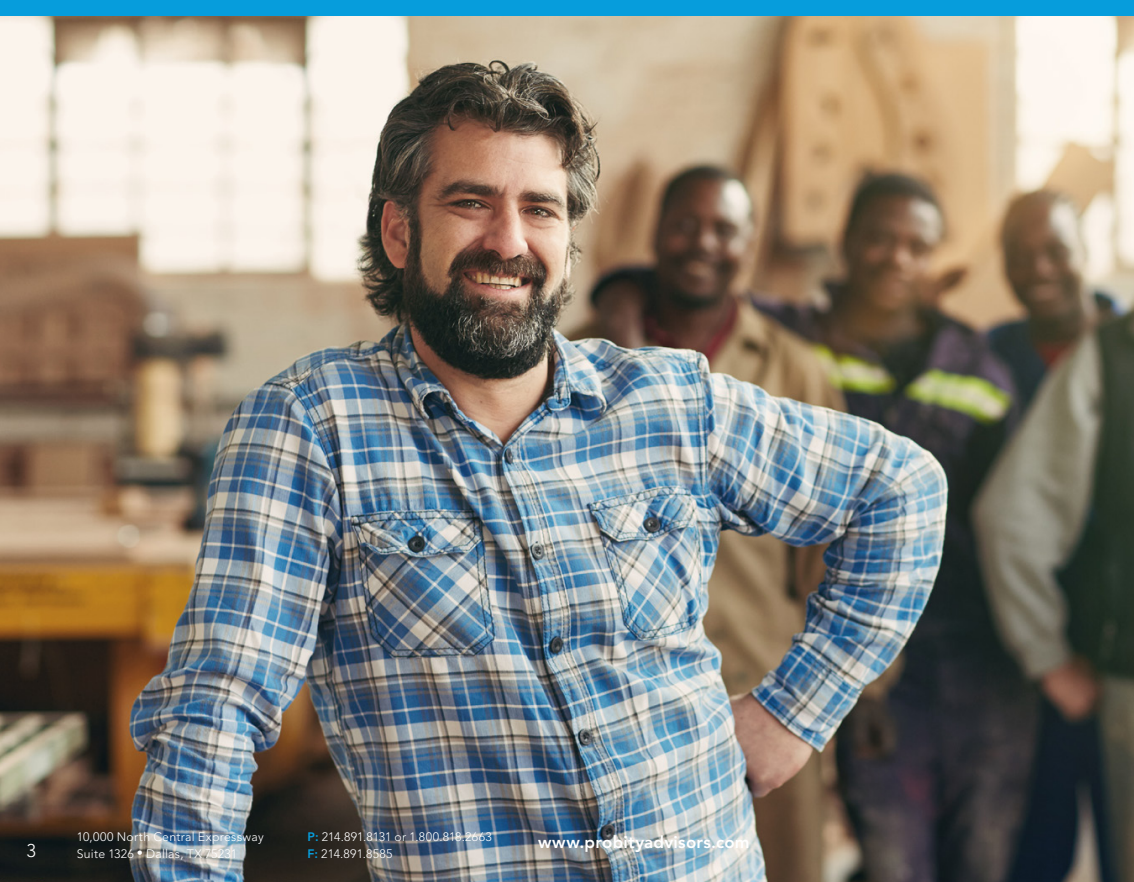
<style>
.page{position:relative;width:1134px;height:882px;background:#fff}
.page>*{position:absolute;margin:0;border:0;box-sizing:border-box;transform-origin:0 0}
.t1{font:300 18.38px "Avenir";color:#fff}
.t2{font:800 16.8px "Avenir";letter-spacing:.015em;color:#fff}
.t3{font:300 12.25px/17.2px "Avenir";letter-spacing:.02em;color:#fff}
.s1{font-weight:800;color:#069ddc}
</style>
<div class="page">
<img style="left:0;top:16px;width:1134px;height:866px">
<div style="left:0;top:0;width:1134px;height:16px;background:#069ddc"></div>
<p class="t1" style="left:26px;top:840px;width:11px">3</p>
<p class="t3" style="left:77px;top:828px;width:188px">10,000 North Central Expressway</p>
<p class="t3" style="left:77px;top:845px;width:162px">Suite 1326 • Dallas, TX 75231</p>
<p class="t3" style="left:307px;top:828px;width:186px"><span class="s1">P:</span> 214.891.8131 or 1.800.818.2663<br><span class="s1">F:</span> 214.891.8585</p>
<p class="t2" style="left:538px;top:833px;width:213px">www.probityadvisors.com</p>
</div>
